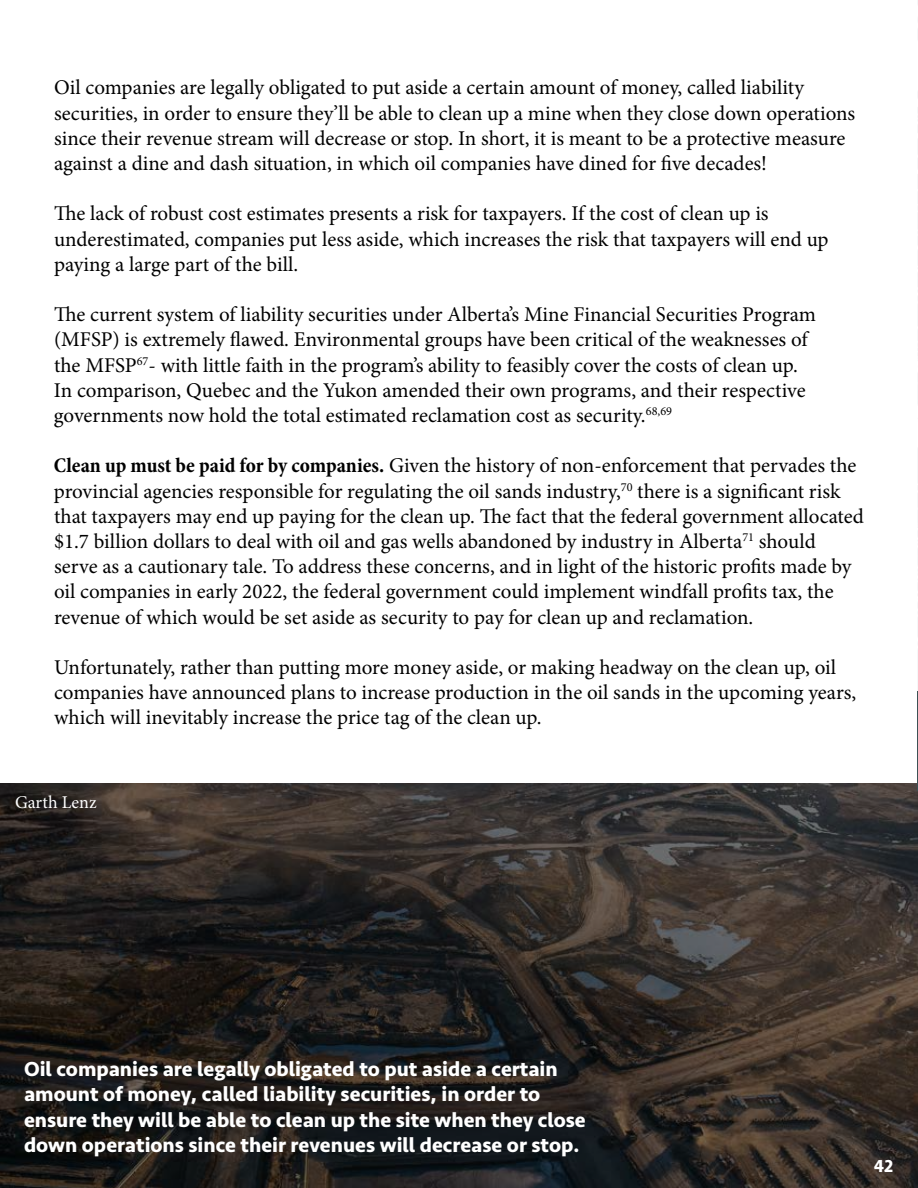
<style>
.page{position:relative;width:918px;height:1188px;background:#fff}
.page>*{position:absolute;margin:0;border:0;box-sizing:border-box;transform-origin:0 0}
.t1{font:21px/25.2px "Minion Pro";color:#000}
.t2{font:700 21px/25.2px "Seravek Basic";color:#fff}
.t3{font:18px "Minion Pro";color:#fff}
.t4{font:700 18px "Seravek Basic";color:#fff}
.s1{font-weight:700;font-stretch:condensed}
</style>
<div class="page">
<svg style="left:0;top:783px;width:918px;height:405px;background:#2d2825"></svg>
<hr style="left:917px;top:691px;width:1px;height:99px;background:#3b5155">
<p class="t1" style="left:54px;top:75px;width:803px">Oil companies are legally obligated to put aside a certain amount of money, called liability securities, in order to ensure they’ll be able to clean up a mine when they close down operations since their revenue stream will decrease or stop. In short, it is meant to be a protective measure against a dine and dash situation, in which oil companies have dined for five decades!</p>
<p class="t1" style="left:54px;top:201px;width:776px">The lack of robust cost estimates presents a risk for taxpayers. If the cost of clean up is underestimated, companies put less aside, which increases the risk that taxpayers will end up paying a large part of the bill.</p>
<p class="t1" style="left:54px;top:302px;width:764px">The current system of liability securities under Alberta’s Mine Financial Securities Program (MFSP) is extremely flawed. Environmental groups have been critical of the weaknesses of the MFSP<sup>67</sup>- with little faith in the program’s ability to feasibly cover the costs of clean up.<br>In comparison, Quebec and the Yukon amended their own programs, and their respective governments now hold the total estimated reclamation cost as security.<sup>68,69</sup></p>
<p class="t1" style="left:54px;top:453px;width:811px"><span class="s1">Clean up must be paid for by companies.</span> Given the history of non-enforcement that pervades the provincial agencies responsible for regulating the oil sands industry,<sup>70</sup> there is a significant risk that taxpayers may end up paying for the clean up. The fact that the federal government allocated $1.7 billion dollars to deal with oil and gas wells abandoned by industry in Alberta<sup>71</sup> should serve as a cautionary tale. To address these concerns, and in light of the historic profits made by oil companies in early 2022, the federal government could implement windfall profits tax, the revenue of which would be set aside as security to pay for clean up and reclamation.</p>
<p class="t1" style="left:54px;top:655px;width:804px">Unfortunately, rather than putting more money aside, or making headway on the clean up, oil companies have announced plans to increase production in the oil sands in the upcoming years, which will inevitably increase the price tag of the clean up.</p>
<p class="t3" style="left:15px;top:790px;width:83px">Garth Lenz</p>
<p class="t2" style="left:24px;top:1056px;width:563px">Oil companies are legally obligated to put aside a certain amount of money, called liability securities, in order to ensure they will be able to clean up the site when they close down operations since their revenues will decrease or stop.</p>
<p class="t4" style="left:874px;top:1154px;width:21px">42</p>
</div>
